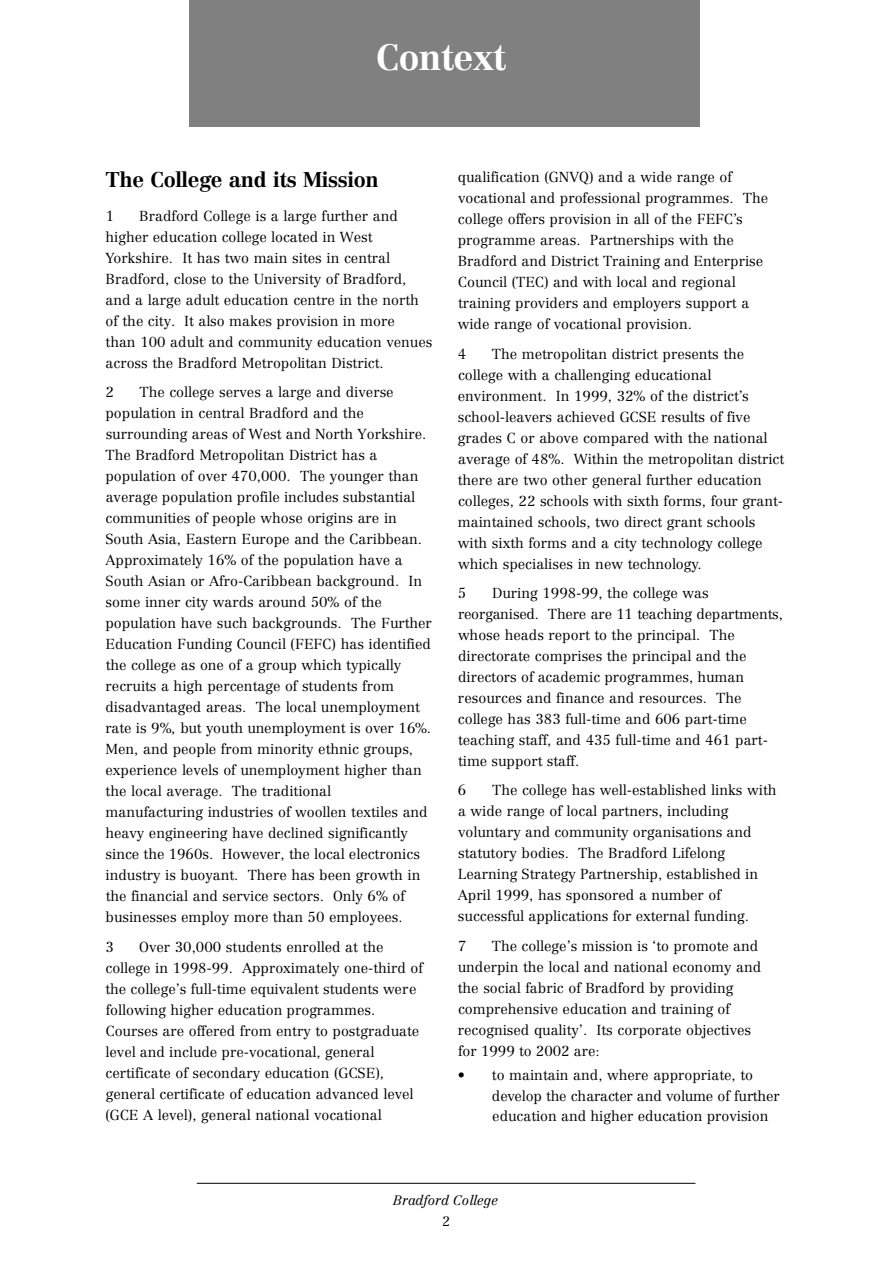
<style>
.page{position:relative;width:893px;height:1263px;background:#fff}
.page>*{position:absolute;margin:0;border:0;box-sizing:border-box;transform-origin:0 0}
.t1{font:700 36px "Centennial";color:#fff}
.t2{font:700 21px "Centennial";color:#000}
.t3{font:300 14.25px/21px "Centennial";color:#000}
.t4{font:italic 300 13.5px "Centennial";color:#000}
.t5{font:300 13.5px "Centennial";color:#000}
</style>
<div class="page">
<hr style="left:197px;top:1183px;width:498px;height:1px;background:#000">
<div style="left:189px;top:0;width:510px;height:126px;background:#808080"></div>
<h1 class="t1" style="left:376px;top:43px;width:131px">Context</h1>
<h2 class="t2" style="left:105px;top:171px;width:274px">The College and its Mission</h2>
<p class="t3" style="left:106px;top:206px;width:10px">1</p>
<p class="t3" style="left:106px;top:206px;width:328px;text-indent:34px">Bradford College is a large further and higher education college located in West Yorkshire. It has two main sites in central Bradford, close to the University of Bradford, and a large adult education centre in the north of the city. It also makes provision in more<br>than 100 adult and community education venues across the Bradford Metropolitan District.</p>
<p class="t3" style="left:105px;top:383px;width:10px">2</p>
<p class="t3" style="left:105px;top:383px;width:328px;text-indent:34px">The college serves a large and diverse population in central Bradford and the surrounding areas of West and North Yorkshire.<br>The Bradford Metropolitan District has a population of over 470,000. The younger than average population profile includes substantial communities of people whose origins are in South Asia, Eastern Europe and the Caribbean.<br>Approximately 16% of the population have a South Asian or Afro-Caribbean background. In some inner city wards around 50% of the population have such backgrounds. The Further Education Funding Council (FEFC) has identified the college as one of a group which typically recruits a high percentage of students from disadvantaged areas. The local unemployment rate is 9%, but youth unemployment is over 16%.<br>Men, and people from minority ethnic groups, experience levels of unemployment higher than the local average. The traditional<br>manufacturing industries of woollen textiles and heavy engineering have declined significantly since the 1960s. However, the local electronics industry is buoyant. There has been growth in the financial and service sectors. Only 6% of businesses employ more than 50 employees.</p>
<p class="t3" style="left:106px;top:937px;width:10px">3</p>
<p class="t3" style="left:105px;top:937px;width:319px;text-indent:34px">Over 30,000 students enrolled at the college in 1998-99. Approximately one-third of the college’s full-time equivalent students were following higher education programmes.<br>Courses are offered from entry to postgraduate level and include pre-vocational, general certificate of secondary education (GCSE), general certificate of education advanced level (GCE A level), general national vocational</p>
<p class="t3" style="left:458px;top:167px;width:312px">qualification (GNVQ) and a wide range of vocational and professional programmes. The college offers provision in all of the FEFC’s programme areas. Partnerships with the Bradford and District Training and Enterprise Council (TEC) and with local and regional training providers and employers support a wide range of vocational provision.</p>
<p class="t3" style="left:458px;top:344px;width:10px">4</p>
<p class="t3" style="left:458px;top:344px;width:328px;text-indent:34px">The metropolitan district presents the college with a challenging educational environment. In 1999, 32% of the district’s school-leavers achieved GCSE results of five grades C or above compared with the national average of 48%. Within the metropolitan district there are two other general further education colleges, 22 schools with sixth forms, four grant&shy;maintained schools, two direct grant schools with sixth forms and a city technology college which specialises in new technology.</p>
<p class="t3" style="left:458px;top:583px;width:10px">5</p>
<p class="t3" style="left:458px;top:583px;width:326px;text-indent:34px">During 1998-99, the college was<br>re o rganised. There are 11 teaching depart m e n t s , whose heads report to the principal. The directorate comprises the principal and the directors of academic programmes, human resources and finance and resources. The college has 383 full-time and 606 part-time teaching staff, and 435 full-time and 461 part&shy;time support staff.</p>
<p class="t3" style="left:458px;top:781px;width:10px">6</p>
<p class="t3" style="left:458px;top:781px;width:320px;text-indent:34px">The college has well-established links with a wide range of local partners, including voluntary and community organisations and statutory bodies. The Bradford Lifelong Learning Strategy Partnership, established in April 1999, has sponsored a number of successful applications for external funding.</p>
<p class="t3" style="left:458px;top:937px;width:10px">7</p>
<p class="t3" style="left:458px;top:937px;width:305px;text-indent:34px">The college’s mission is ‘to promote and underpin the local and national economy and the social fabric of Bradford by providing comprehensive education and training of recognised quality’. Its corporate objectives for 1999 to 2002 are:</p>
<p class="t3" style="left:492px;top:1066px;width:289px;line-height:20.2px;text-indent:-34px">• to maintain and, where appropriate, to develop the character and volume of furt h e r education and higher education provision</p>
<p class="t4" style="left:393px;top:1194px;width:107px">Bradford College</p>
<p class="t5" style="left:442px;top:1215px;width:9px">2</p>
</div>
